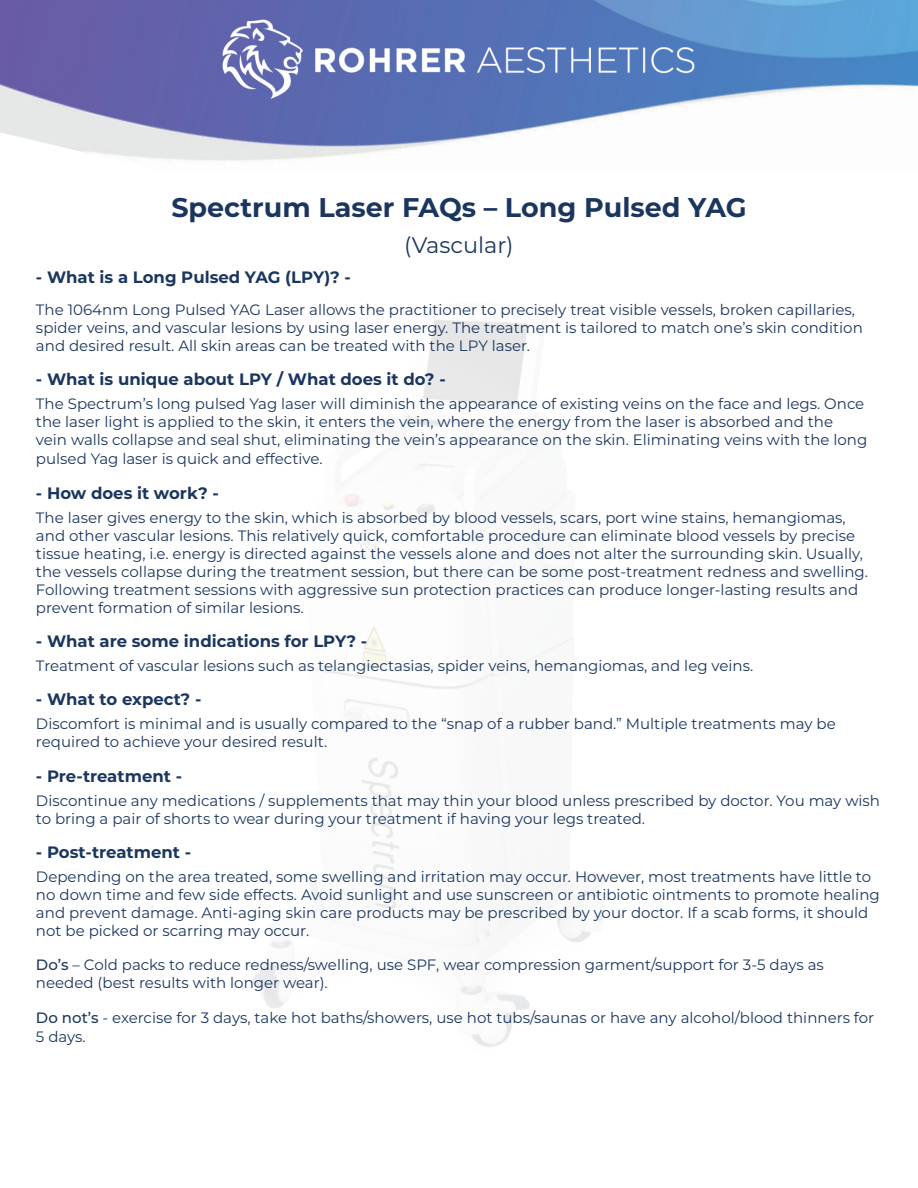
<style>
.page{position:relative;width:918px;height:1188px;background:#fff}
.page>*{position:absolute;margin:0;border:0;box-sizing:border-box;transform-origin:0 0}
.t1{font:700 27px "Montserrat";color:#1b365e}
.t2{font:22.5px "Montserrat";color:#1b365e}
.t3{font:700 16.5px "Montserrat";color:#1b365e}
.t4{font:15px/18px "Montserrat";color:#1b365e}
.s1{font-weight:500}
</style>
<div class="page">
<img style="left:253px;top:320px;width:350px;height:727px">
<img style="left:0;top:0;width:918px;height:161px">
<img style="left:213px;top:14px;width:490px;height:91px">
<h1 class="t1" style="left:171px;top:194px;width:577px">Spectrum Laser FAQs – Long Pulsed YAG</h1>
<h2 class="t2" style="left:404px;top:234px;width:111px">(Vascular)</h2>
<p class="t3" style="left:36px;top:269px;width:317px">- What is a Long Pulsed YAG (LPY)? -</p>
<p class="t4" style="left:36px;top:301px;width:828px">The 1064nm Long Pulsed YAG Laser allows the practitioner to precisely treat visible vessels, broken capillaries, spider veins, and vascular lesions by using laser energy. The treatment is tailored to match one’s skin condition and desired result. All skin areas can be treated with the LPY laser.</p>
<p class="t3" style="left:36px;top:371px;width:411px">- What is unique about LPY / What does it do? -</p>
<p class="t4" style="left:36px;top:395px;width:833px">The Spectrum’s long pulsed Yag laser will diminish the appearance of existing veins on the face and legs. Once the laser light is applied to the skin, it enters the vein, where the energy from the laser is absorbed and the vein walls collapse and seal shut, eliminating the vein’s appearance on the skin. Eliminating veins with the long</p>
<p class="t4" style="left:36px;top:451px;width:288px">pulsed Yag laser is quick and effective.</p>
<p class="t3" style="left:36px;top:485px;width:184px">- How does it work? -</p>
<p class="t4" style="left:36px;top:509px;width:834px">The laser gives energy to the skin, which is absorbed by blood vessels, scars, port wine stains, hemangiomas, and other vascular lesions. This relatively quick, comfortable procedure can eliminate blood vessels by precise tissue heating, i.e. energy is directed against the vessels alone and does not alter the surrounding skin. Usually, the vessels collapse during the treatment session, but there can be some post-treatment redness and swelling.<br>Following treatment sessions with aggressive sun protection practices can produce longer-lasting results and prevent formation of similar lesions.</p>
<p class="t3" style="left:36px;top:633px;width:333px">- What are some indications for LPY? -</p>
<p class="t4" style="left:36px;top:657px;width:719px">Treatment of vascular lesions such as telangiectasias, spider veins, hemangiomas, and leg veins.</p>
<p class="t3" style="left:36px;top:691px;width:167px">- What to expect? -</p>
<p class="t4" style="left:36px;top:715px;width:801px">Discomfort is minimal and is usually compared to the “snap of a rubber band.” Multiple treatments may be required to achieve your desired result.</p>
<p class="t3" style="left:36px;top:768px;width:148px">- Pre-treatment -</p>
<p class="t4" style="left:36px;top:792px;width:846px">Discontinue any medications / supplements that may thin your blood unless prescribed by doctor. You may wish to bring a pair of shorts to wear during your treatment if having your legs treated.</p>
<p class="t3" style="left:36px;top:844px;width:157px">- Post-treatment -</p>
<p class="t4" style="left:36px;top:868px;width:845px">Depending on the area treated, some swelling and irritation may occur. However, most treatments have little to no down time and few side effects. Avoid sunlight and use sunscreen or antibiotic ointments to promote healing and prevent damage. Anti-aging skin care products may be prescribed by your doctor. If a scab forms, it should not be picked or scarring may occur.</p>
<p class="t4" style="left:36px;top:957px;width:789px"><span class="s1">Do’s</span> – Cold packs to reduce redness/swelling, use SPF, wear compression garment/support for 3-5 days as needed (best results with longer wear).</p>
<p class="t4" style="left:36px;top:1008px;width:840px;line-height:19.5px"><span class="s1">Do not’s</span> - exercise for 3 days, take hot baths/showers, use hot tubs/saunas or have any alcohol/blood thinners for<br>5 days.</p>
</div>
